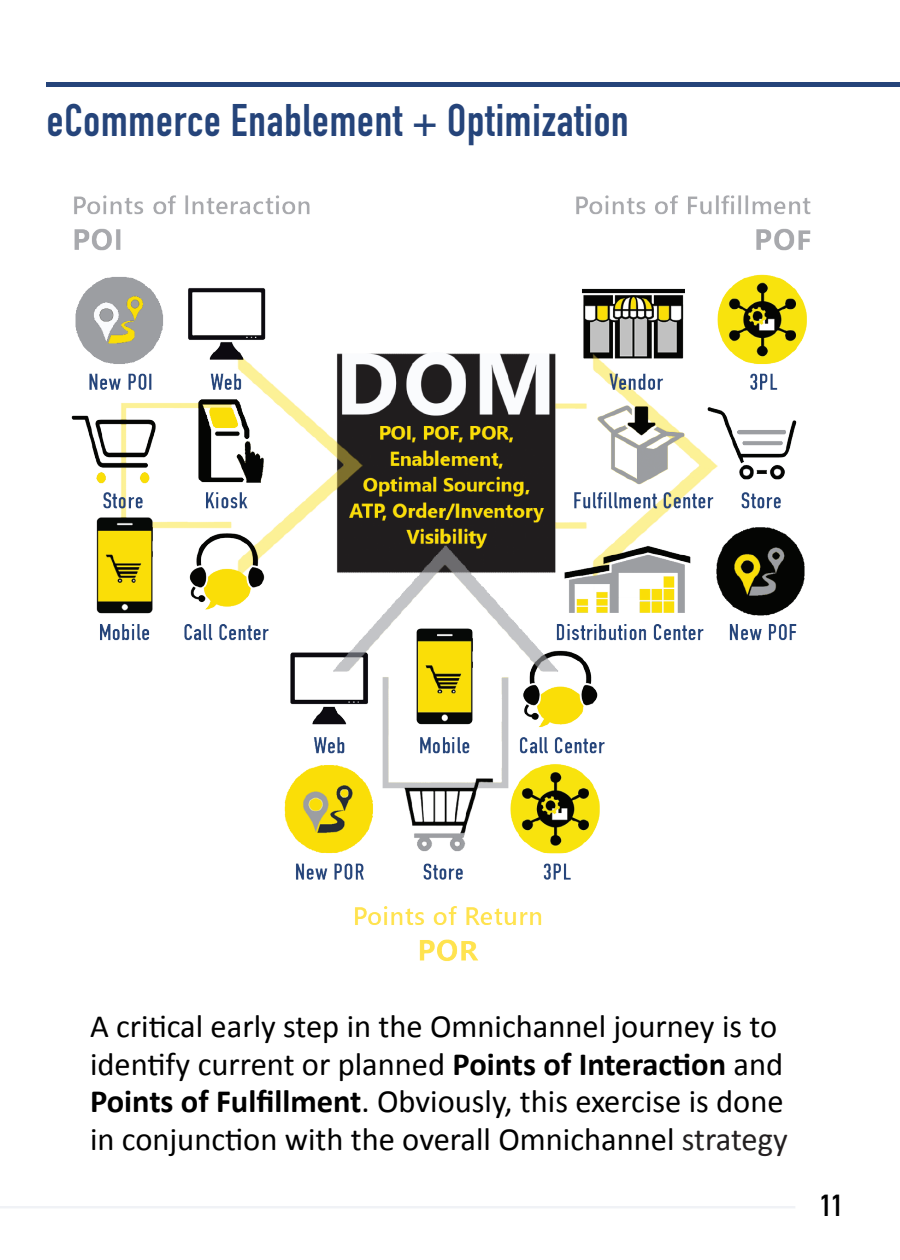
<style>
.page{position:relative;width:900px;height:1260px;background:#fff}
.page>*{position:absolute;margin:0;border:0;box-sizing:border-box;transform-origin:0 0}
.t1{font:700 45px "DIN Condensed";letter-spacing:.02em;color:#25447a}
.t2{font:32.5px/37.5px "Calibri";color:#000}
.t3{font:700 30px "DIN Condensed";color:#000}
.s1{font-size:42.5px}
.s2{font-weight:700}
.s3{color:#231f20}
</style>
<div class="page">
<div style="left:47px;top:82px;width:853px;height:5px;background:#25447a"></div>
<img style="left:71px;top:195px;width:740px;height:767px">
<hr style="left:0;top:1206px;width:795px;height:2px;background:#25447a">
<p class="t1" style="left:47px;top:90px;width:584px">eCommerce Enablement <span class="s1">+</span> Optimization</p>
<p class="t2" style="left:90px;top:1007px;width:695px">A critical early step in the Omnichannel journey is to identify current or planned <span class="s2">Points of Interaction</span> and<br><span class="s2">Points of Fulfillment</span>. Obviously, this exercise is done</p>
<p class="t2" style="left:90px;top:1119px;width:699px">in conjunction with the overall Omnichannel <span class="s3">strategy</span></p>
<p class="t3" style="left:820px;top:1185px;width:24px">11</p>
</div>
